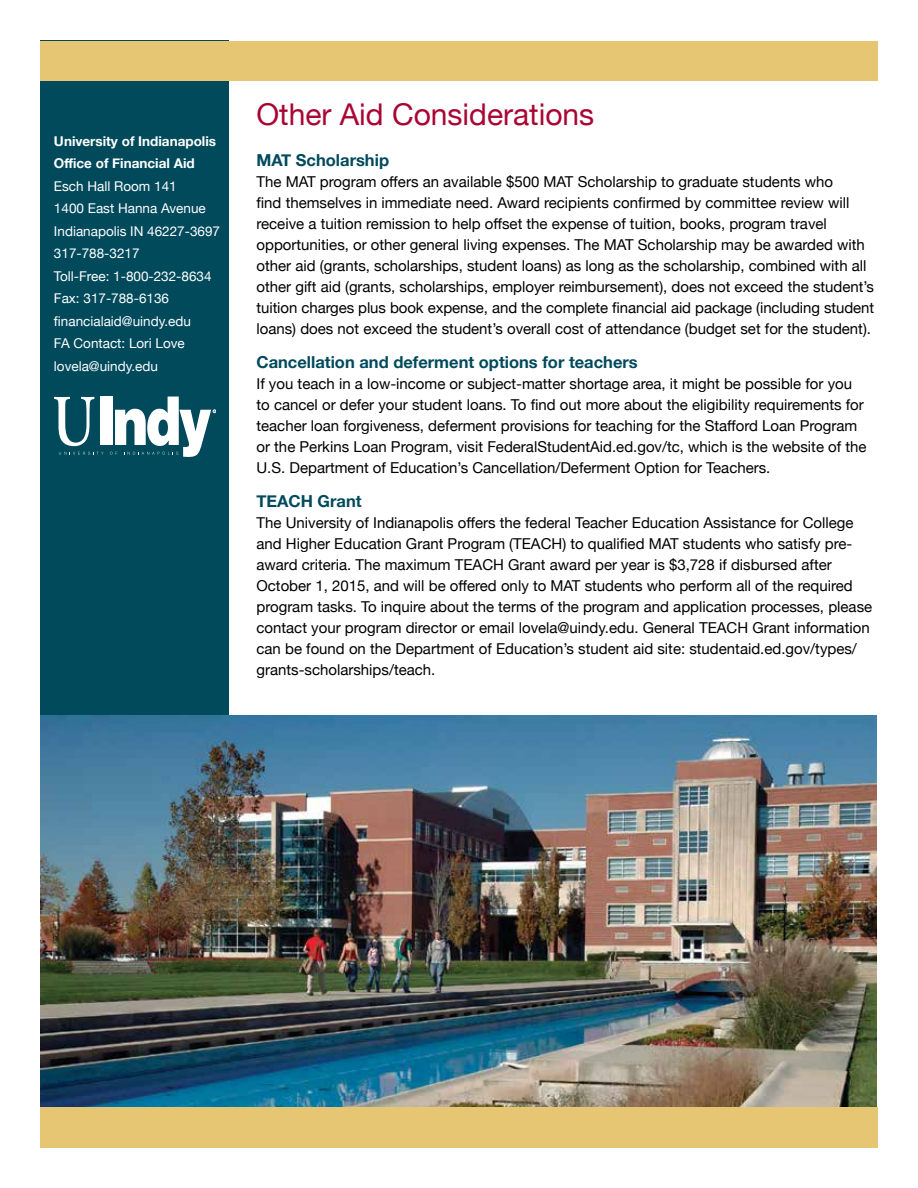
<style>
.page{position:relative;width:918px;height:1188px;background:#fff}
.page>*{position:absolute;margin:0;border:0;box-sizing:border-box;transform-origin:0 0}
.t1{font:30px "Helvetica Neue";color:#a90533}
.t2{font:700 16.5px "Helvetica Neue";color:#004a5c}
.t3{font:15px/21px "Helvetica Neue";color:#000}
.t4{font:13.5px/22.5px "Helvetica Neue";color:#fff}
.t5{font:700 13.5px/22.5px "Helvetica Neue";color:#fff}
</style>
<div class="page">
<div style="left:40px;top:40px;width:189px;height:689px;background:#004a5c"></div>
<div style="left:40px;top:41px;width:837px;height:40px;background:#e7c673"></div>
<img style="left:40px;top:716px;width:837px;height:391px">
<div style="left:40px;top:1107px;width:837px;height:41px;background:#e7c673"></div>
<svg style="left:54px;top:397px;width:41px;height:49px"></svg>
<div style="left:100px;top:397px;width:12px;height:48px;background:#fff"></div>
<svg style="left:59px;top:452px;width:45px;height:3px"></svg>
<svg style="left:110px;top:397px;width:106px;height:60px"></svg>
<p class="t5" style="left:54px;top:130px;width:164px">University of Indianapolis<br>Office of Financial Aid</p>
<p class="t4" style="left:54px;top:175px;width:168px">Esch Hall Room 141<br>1400 East Hanna Avenue<br>Indianapolis IN 46227-3697<br>317-788-3217<br>Toll-Free: 1-800-232-8634<br>Fax: 317-788-6136 financialaid@uindy.edu<br>FA Contact: Lori Love lovela@uindy.edu</p>
<h1 class="t1" style="left:256px;top:92px;width:339px">Other Aid Considerations</h1>
<p class="t2" style="left:256px;top:147px;width:134px">MAT Scholarship</p>
<p class="t3" style="left:256px;top:172px;width:619px">The MAT program offers an available $500 MAT Scholarship to graduate students who<br>find themselves in immediate need. Award recipients confirmed by committee review will receive a tuition remission to help offset the expense of tuition, books, program travel opportunities, or other general living expenses. The MAT Scholarship may be awarded with other aid (grants, scholarships, student loans) as long as the scholarship, combined with all other gift aid (grants, scholarships, employer reimbursement), does not exceed the student’s tuition charges plus book expense, and the complete financial aid package (including student loans) does not exceed the student’s overall cost of attendance (budget set for the student).</p>
<p class="t2" style="left:256px;top:349px;width:383px">Cancellation and deferment options for teachers</p>
<p class="t3" style="left:256px;top:374px;width:612px">If you teach in a low-income or subject-matter shortage area, it might be possible for you to cancel or defer your student loans. To find out more about the eligibility requirements for teacher loan forgiveness, deferment provisions for teaching for the Stafford Loan Program or the Perkins Loan Program, visit FederalStudentAid.ed.gov/tc, which is the website of the U.S. Department of Education’s Cancellation/Deferment Option for Teachers.</p>
<p class="t2" style="left:256px;top:488px;width:107px">TEACH Grant</p>
<p class="t3" style="left:256px;top:513px;width:617px">The University of Indianapolis offers the federal Teacher Education Assistance for College and Higher Education Grant Program (TEACH) to qualified MAT students who satisfy pre&shy;award criteria. The maximum TEACH Grant award per year is $3,728 if disbursed after October 1, 2015, and will be offered only to MAT students who perform all of the required program tasks. To inquire about the terms of the program and application processes, please contact your program director or email lovela@uindy.edu. General TEACH Grant information can be found on the Department of Education’s student aid site: studentaid.ed.gov/types/ grants-scholarships/teach.</p>
</div>
